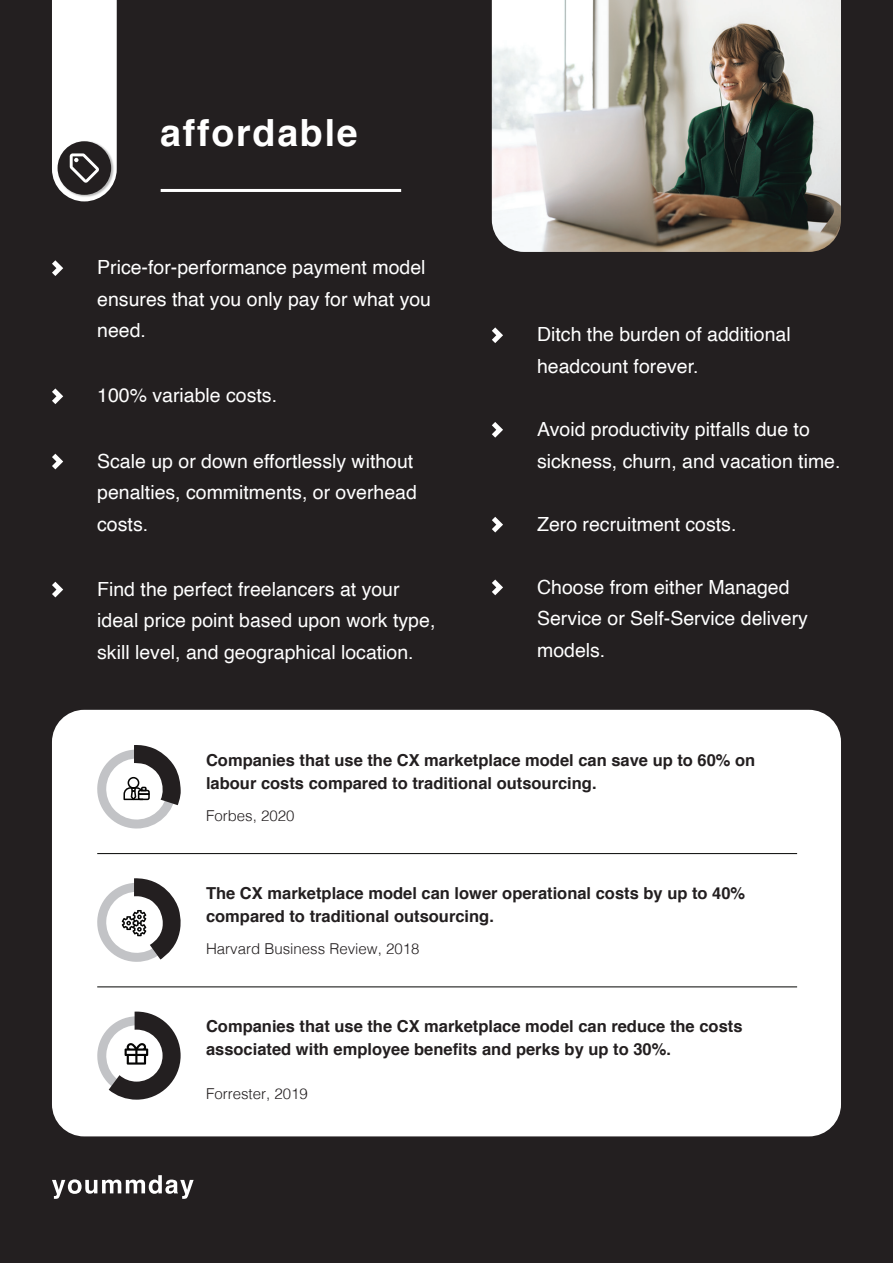
<style>
.page{position:relative;width:893px;height:1263px;background:#231f20}
.page>*{position:absolute;margin:0;border:0;box-sizing:border-box;transform-origin:0 0}
.t1{font:700 37.5px "Helvetica";letter-spacing:.05em;color:#fff}
.t2{font:19.5px/31.5px "Helvetica";color:#fff}
.t3{font:700 16.5px/22.5px "Helvetica";color:#231f20}
.t4{font:300 15px "Helvetica";color:#231f20}
</style>
<div class="page">
<div style="left:52px;top:710px;width:789px;height:426px;background:#fff;border-radius:32px"></div>
<svg style="left:52px;top:1175px;width:142px;height:24px"></svg>
<hr style="left:161px;top:189px;width:240px;height:3px;background:#fff">
<img style="left:492px;top:0;width:349px;height:252px">
<svg style="left:52px;top:454px;width:11px;height:15px"></svg>
<svg style="left:52px;top:582px;width:11px;height:15px"></svg>
<svg style="left:492px;top:327px;width:11px;height:16px"></svg>
<svg style="left:492px;top:422px;width:11px;height:16px"></svg>
<svg style="left:492px;top:517px;width:11px;height:15px"></svg>
<svg style="left:492px;top:579px;width:11px;height:16px"></svg>
<svg style="left:52px;top:260px;width:11px;height:16px"></svg>
<svg style="left:52px;top:388px;width:11px;height:16px"></svg>
<hr style="left:97px;top:853px;width:700px;height:1px;background:#040503">
<hr style="left:97px;top:986px;width:700px;height:1px;background:#040503">
<svg style="left:52px;top:0;width:65px;height:201px"></svg>
<svg style="left:97px;top:878px;width:84px;height:84px"></svg>
<svg style="left:97px;top:745px;width:84px;height:83px"></svg>
<svg style="left:97px;top:1011px;width:84px;height:89px"></svg>
<h1 class="t1" style="left:160px;top:103px;width:199px">affordable</h1>
<p class="t2" style="left:97px;top:252px;width:335px">Price-for-performance payment model ensures that you only pay for what you need.</p>
<p class="t2" style="left:97px;top:380px;width:181px">100% variable costs.</p>
<p class="t2" style="left:97px;top:446px;width:321px">Scale up or down effortlessly without penalties, commitments, or overhead costs.</p>
<p class="t2" style="left:97px;top:574px;width:340px">Find the perfect freelancers at your ideal price point based upon work type, skill level, and geographical location.</p>
<p class="t2" style="left:537px;top:319px;width:255px">Ditch the burden of additional headcount forever.</p>
<p class="t2" style="left:537px;top:414px;width:305px">Avoid productivity pitfalls due to sickness, churn, and vacation time.</p>
<p class="t2" style="left:537px;top:509px;width:201px">Zero recruitment costs.</p>
<p class="t2" style="left:537px;top:572px;width:272px">Choose from either Managed<br>Service or Self-Service delivery models.</p>
<p class="t3" style="left:206px;top:749px;width:551px">Companies that use the CX marketplace model can save up to 60% on labour costs compared to traditional outsourcing.</p>
<p class="t4" style="left:206px;top:803px;width:90px">Forbes, 2020</p>
<p class="t3" style="left:206px;top:882px;width:541px">The CX marketplace model can lower operational costs by up to 40% compared to traditional outsourcing.</p>
<p class="t4" style="left:206px;top:936px;width:215px">Harvard Business Review, 2018</p>
<p class="t3" style="left:206px;top:1015px;width:538px">Companies that use the CX marketplace model can reduce the costs associated with employee benefits and perks by up to 30%.</p>
<p class="t4" style="left:206px;top:1081px;width:103px">Forrester, 2019</p>
</div>
